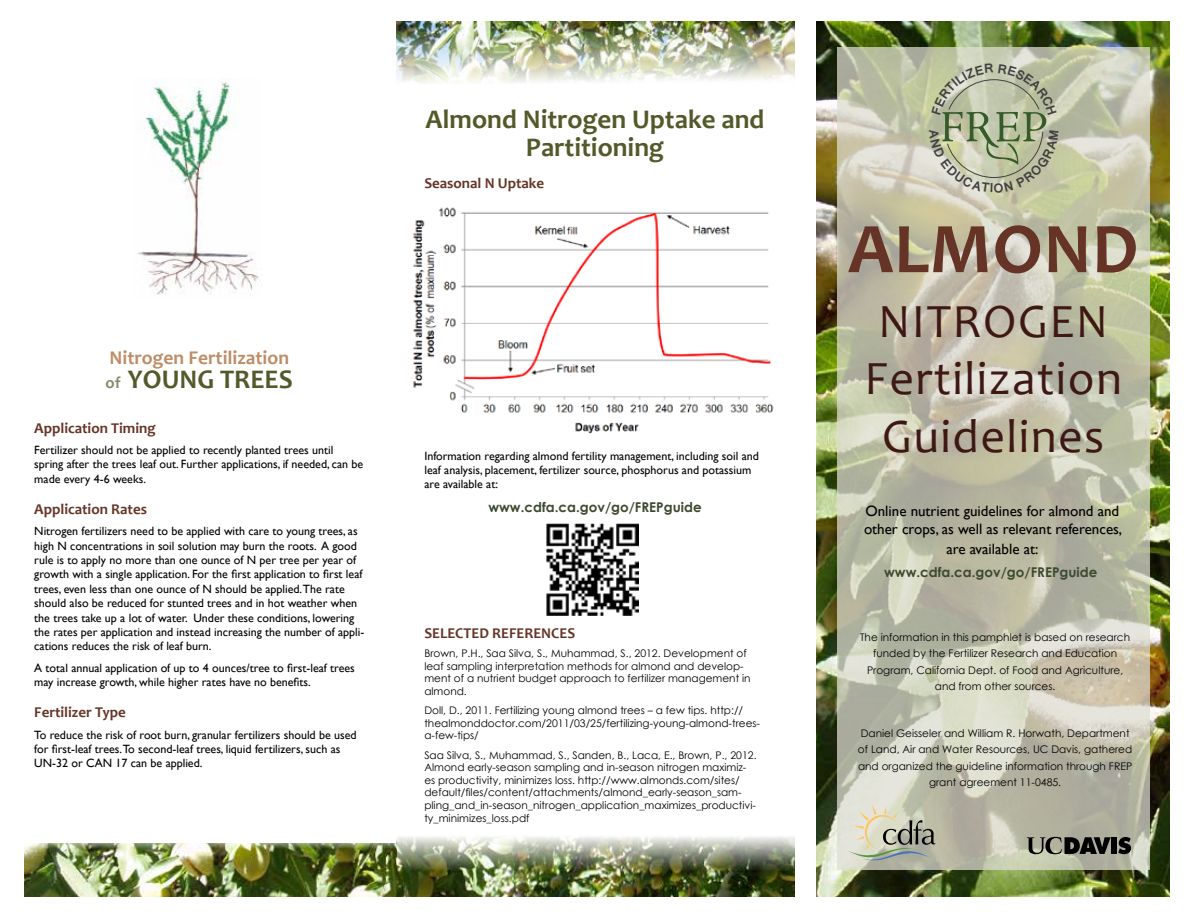
<style>
.page{position:relative;width:1188px;height:918px;background:#fff}
.page>*{position:absolute;margin:0;border:0;box-sizing:border-box;transform-origin:0 0}
.t1{font:700 72px "Candara";letter-spacing:.01em;color:#653426}
.t2{font:48px/57.6px "Candara";letter-spacing:.03em;color:#3e1814;text-align:center}
.t3{font:700 27px/28.5px "Candara";color:#54592a;text-align:center}
.t4{font:700 19.5px "Candara";color:#be8c67}
.t5{font:15px/18px "Gill Sans";color:#000}
.t6{font:700 15px "Candara";color:#653426}
.t7{font:700 13.5px "Century Gothic";color:#3c4b30}
.t8{font:12px/14.4px "Gill Sans";color:#000}
.t9{font:10.5px/12.6px "Century Gothic";color:#000}
.s1{font-size:16.5px;color:#878b6a}
</style>
<div class="page">
<img style="left:817px;top:22px;width:353px;height:874px">
<svg style="left:837px;top:48px;width:312px;height:822px"></svg>
<svg style="left:848px;top:804px;width:87px;height:58px"></svg>
<svg style="left:1118px;top:837px;width:13px;height:17px"></svg>
<div style="left:1111px;top:837px;width:6px;height:17px;background:#000"></div>
<svg style="left:1026px;top:837px;width:85px;height:17px"></svg>
<img style="left:413px;top:207px;width:361px;height:226px">
<img style="left:137px;top:79px;width:122px;height:216px">
<img style="left:547px;top:524px;width:91px;height:91px">
<img style="left:396px;top:22px;width:398px;height:61px">
<img style="left:24px;top:843px;width:372px;height:53px">
<img style="left:396px;top:837px;width:398px;height:59px">
<svg style="left:929px;top:64px;width:130px;height:129px"></svg>
<h3 class="t3" style="left:426px;top:104px;width:340px">Almond Nitrogen Uptake and<br>Partitioning</h3>
<p class="t6" style="left:424px;top:173px;width:121px">Seasonal N Uptake</p>
<h3 class="t4" style="left:110px;top:345px;width:181px">Nitrogen Fertilization</h3>
<h3 class="t3" style="left:106px;top:364px;width:189px"><span class="s1">of</span> YOUNG TREES</h3>
<p class="t6" style="left:34px;top:418px;width:123px">Application Timing</p>
<p class="t8" style="left:34px;top:443px;width:331px">Fertilizer should not be applied to recently planted trees until spring after the trees leaf out. Further applications, if needed, can be made every 4-6 weeks.</p>
<p class="t6" style="left:34px;top:500px;width:114px">Application Rates</p>
<p class="t8" style="left:34px;top:524px;width:331px">Nitrogen fertilizers need to be applied with care to young trees, as high N concentrations in soil solution may burn the roots. A good rule is to apply no more than one ounce of N per tree per year of growth with a single application. For the first application to first leaf trees, even less than one ounce of N should be applied.The rate should also be reduced for stunted trees and in hot weather when the trees take up a lot of water. Under these conditions, lowering the rates per application and instead increasing the number of appli&shy;cations reduces the risk of leaf burn.</p>
<p class="t8" style="left:34px;top:661px;width:322px">A total annual application of up to 4 ounces/tree to first-leaf trees may increase growth, while higher rates have no benefits.</p>
<p class="t6" style="left:34px;top:703px;width:93px">Fertilizer Type</p>
<p class="t8" style="left:34px;top:728px;width:324px">To reduce the risk of root burn, granular fertilizers should be used for first-leaf trees.To second-leaf trees, liquid fertilizers, such as<br>UN-32 or CAN 17 can be applied.</p>
<p class="t8" style="left:424px;top:449px;width:336px">Information regarding almond fertility management, including soil and leaf analysis, placement, fertilizer source, phosphorus and potassium are available at:</p>
<p class="t7" style="left:488px;top:496px;width:215px">www.cdfa.ca.gov/go/FREPguide</p>
<p class="t6" style="left:424px;top:623px;width:152px">SELECTED REFERENCES</p>
<p class="t9" style="left:424px;top:647px;width:328px">Brown, P.H., Saa Silva, S., Muhammad, S., 2012. Development of leaf sampling interpretation methods for almond and develop&shy;ment of a nutrient budget approach to fertilizer management in almond.</p>
<p class="t9" style="left:424px;top:704px;width:337px">Doll, D., 2011. Fertilizing young almond trees – a few tips. http:// thealmonddoctor.com/2011/03/25/fertilizing-young-almond-trees&shy;a-few-tips/</p>
<p class="t9" style="left:424px;top:748px;width:334px">Saa Silva, S., Muhammad, S., Sanden, B., Laca, E., Brown, P., 2012.<br>Almond early-season sampling and in-season nitrogen maximiz&shy;es productivity, minimizes loss. http://www.almonds.com/sites/ default/files/content/attachments/almond_early-season_sam&shy;pling_and_in-season_nitrogen_application_maximizes_productivi&shy;ty_minimizes_loss.pdf</p>
<h1 class="t1" style="left:848px;top:204px;width:292px">ALMOND</h1>
<h2 class="t2" style="left:865px;top:292px;width:259px">NITROGEN<br>Fertilization<br>Guidelines</h2>
<p class="t5" style="left:864px;top:502px;width:260px">Online nutrient guidelines for almond and other crops, as well as relevant references,</p>
<p class="t5" style="left:946px;top:540px;width:94px">are available at:</p>
<p class="t7" style="left:884px;top:562px;width:215px">www.cdfa.ca.gov/go/FREPguide</p>
<p class="t9" style="left:860px;top:629px;width:271px;line-height:16.5px;text-align:center">The information in this pamphlet is based on research funded by the Fertilizer Research and Education Program, California Dept. of Food and Agriculture, and from other sources.</p>
<p class="t9" style="left:858px;top:725px;width:276px;line-height:16.5px;text-align:center">Daniel Geisseler and William R. Horwath, Department of Land, Air and Water Resources, UC Davis, gathered and organized the guideline information through FREP grant agreement 11-0485.</p>
</div>
